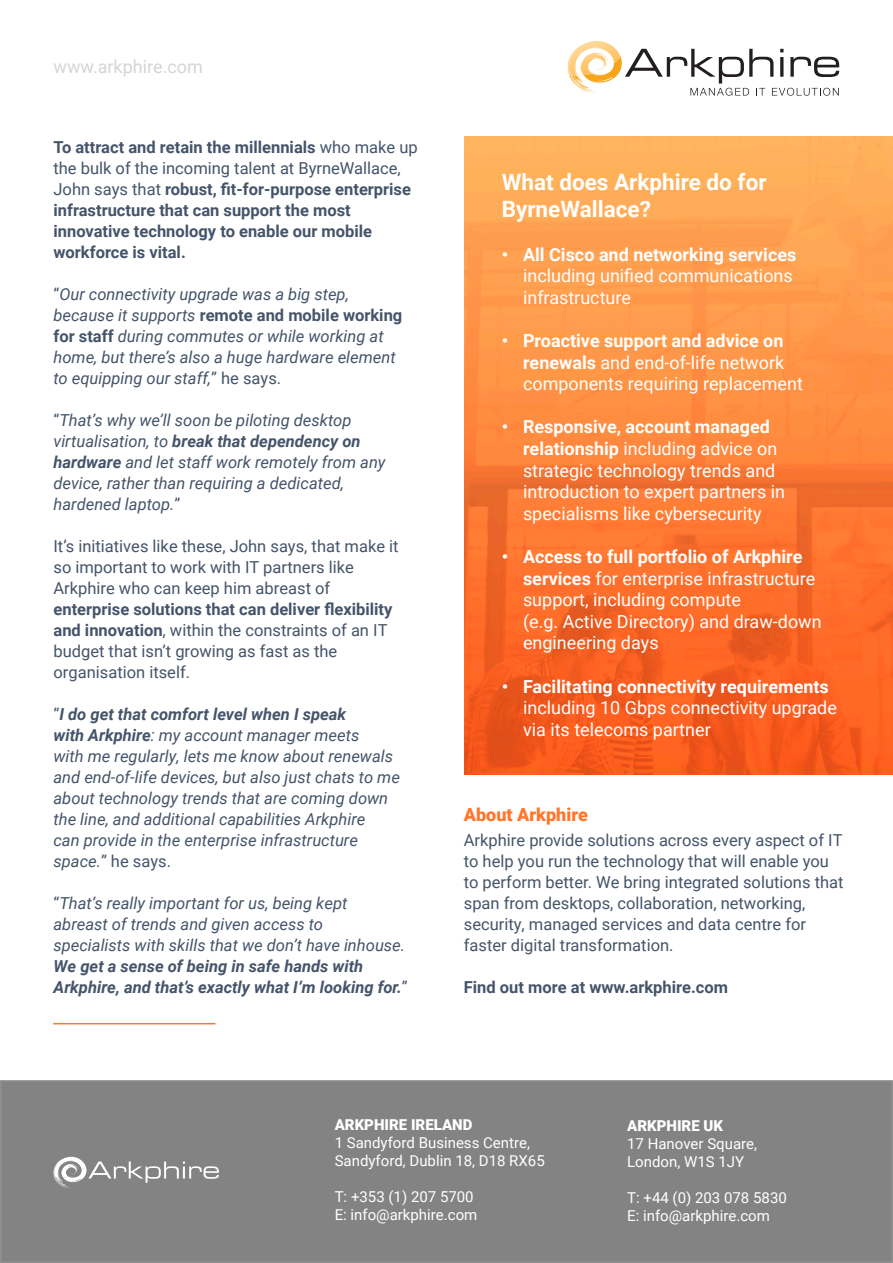
<style>
.page{position:relative;width:893px;height:1263px;background:#fff}
.page>*{position:absolute;margin:0;border:0;box-sizing:border-box;transform-origin:0 0}
.t1{font:700 22.5px/27px "Roboto";color:#fff}
.t2{font:18px/21.6px "Roboto";color:#fff}
.t3{font:18px "Roboto";color:#d5d5d5}
.t4{font:900 18px "Roboto";color:#ff762d}
.t5{font:italic 16.5px/21px "Roboto";color:#44546a}
.t6{font:16.5px/21px "Roboto";color:#44546a}
.t7{font:700 16.5px/21px "Roboto";color:#44546a}
.t8{font:italic 700 16.5px/21px "Roboto";color:#44546a}
.t9{font:15px "Roboto";color:#fff}
.t10{font:900 15px "Roboto";color:#fff}
.s1{font-weight:400}
.s2{font-style:normal}
.s3{font-weight:700;font-style:normal}
.s4{font-weight:700}
.s5{font-weight:400;font-style:normal}
</style>
<div class="page">
<img style="left:465px;top:137px;width:428px;height:637px">
<svg style="left:569px;top:41px;width:270px;height:55px"></svg>
<div style="left:1px;top:1081px;width:891px;height:181px;background:#838383"></div>
<svg style="left:54px;top:1157px;width:165px;height:31px"></svg>
<div style="left:0;top:1080px;width:893px;height:183px;border:2px solid #909090"></div>
<hr style="left:53px;top:1023px;width:162px;height:1px;background:#ff762d">
<p class="t3" style="left:54px;top:54px;width:151px">www.arkphire.com</p>
<p class="t7" style="left:54px;top:136px;width:366px">To attract and retain the millennials <span class="s1">who make up the bulk of the incoming talent at ByrneWallace, John says that</span> robust, fit-for-purpose enterprise infrastructure that can support the most</p>
<p class="t7" style="left:54px;top:220px;width:320px">innovative technology to enable our mobile workforce is vital.</p>
<p class="t5" style="left:54px;top:283px;width:350px"><span class="s2">“</span>Our connectivity upgrade was a big step, because it supports <span class="s3">remote and mobile working for staff</span> during commutes or while working at home, but there’s also a huge hardware element to equipping our staff,<span class="s2">” he says.</span></p>
<p class="t5" style="left:54px;top:409px;width:334px"><span class="s2">“</span>That’s why we’ll soon be piloting desktop virtualisation, to <span class="s4">break that dependency on hardware</span> and let staff work remotely from any device, rather than requiring a dedicated, hardened laptop.<span class="s2">”</span></p>
<p class="t6" style="left:54px;top:535px;width:347px">It’s initiatives like these, John says, that make it so important to work with IT partners like Arkphire who can keep him abreast of <span class="s4">enterprise solutions that can deliver flexibility and innovation</span>, within the constraints of an IT budget that isn’t growing as fast as the organisation itself.</p>
<p class="t5" style="left:54px;top:703px;width:348px"><span class="s2">“</span><span class="s4">I do get that comfort level when I speak<br>with Arkphire</span>: my account manager meets<br>with me regularly, lets me know about renewals and end-of-life devices, but also just chats to me about technology trends that are coming down the line, and additional capabilities Arkphire<br>can provide in the enterprise infrastructure space.<span class="s2">” he says.</span></p>
<p class="t5" style="left:54px;top:892px;width:353px"><span class="s2">“</span>That’s really important for us, being kept abreast of trends and given access to<br>specialists with skills that we don’t have inhouse.</p>
<p class="t8" style="left:54px;top:955px;width:356px">We get a sense of being in safe hands with<br>Arkphire, and that’s exactly what I’m looking for.<span class="s5">”</span></p>
<p class="t1" style="left:502px;top:168px;width:266px">What does Arkphire do for<br>ByrneWallace?</p>
<p class="t2" style="left:523px;top:243px;width:275px;text-indent:-21px"><span class="s4">• All Cisco and networking services </span>including unified communications infrastructure</p>
<p class="t2" style="left:523px;top:329px;width:281px;text-indent:-21px"><span class="s4">• Proactive support and advice on renewals</span> and end-of-life network components requiring replacement</p>
<p class="t2" style="left:523px;top:416px;width:264px;text-indent:-21px"><span class="s4">• Responsive, account managed relationship</span> including advice on strategic technology trends and introduction to expert partners in specialisms like cybersecurity</p>
<p class="t2" style="left:523px;top:545px;width:300px;text-indent:-21px"><span class="s4">• Access to full portfolio of Arkphire services</span> for enterprise infrastructure support, including compute<br>(e.g. Active Directory) and draw-down engineering days</p>
<p class="t2" style="left:523px;top:675px;width:315px;text-indent:-21px"><span class="s4">• Facilitating connectivity requirements </span>including 10 Gbps connectivity upgrade via its telecoms partner</p>
<p class="t4" style="left:464px;top:802px;width:126px">About Arkphire</p>
<p class="t6" style="left:464px;top:829px;width:381px">Arkphire provide solutions across every aspect of IT to help you run the technology that will enable you to perform better. We bring integrated solutions that span from desktops, collaboration, networking, security, managed services and data centre for faster digital transformation.</p>
<p class="t7" style="left:464px;top:976px;width:266px">Find out more at www.arkphire.com</p>
<p class="t10" style="left:335px;top:1114px;width:139px">ARKPHIRE IRELAND</p>
<p class="t9" style="left:335px;top:1132px;width:197px">1 Sandyford Business Centre,</p>
<p class="t9" style="left:335px;top:1150px;width:212px">Sandyford, Dublin 18, D18 RX65</p>
<p class="t9" style="left:335px;top:1186px;width:141px">T: +353 (1) 207 5700</p>
<p class="t9" style="left:335px;top:1204px;width:144px">E: info@arkphire.com</p>
<p class="t10" style="left:627px;top:1115px;width:97px">ARKPHIRE UK</p>
<p class="t9" style="left:627px;top:1133px;width:131px">17 Hanover Square,</p>
<p class="t9" style="left:627px;top:1151px;width:118px">London, W1S 1JY</p>
<p class="t9" style="left:627px;top:1187px;width:161px">T: +44 (0) 203 078 5830</p>
<p class="t9" style="left:627px;top:1205px;width:144px">E: info@arkphire.com</p>
</div>
